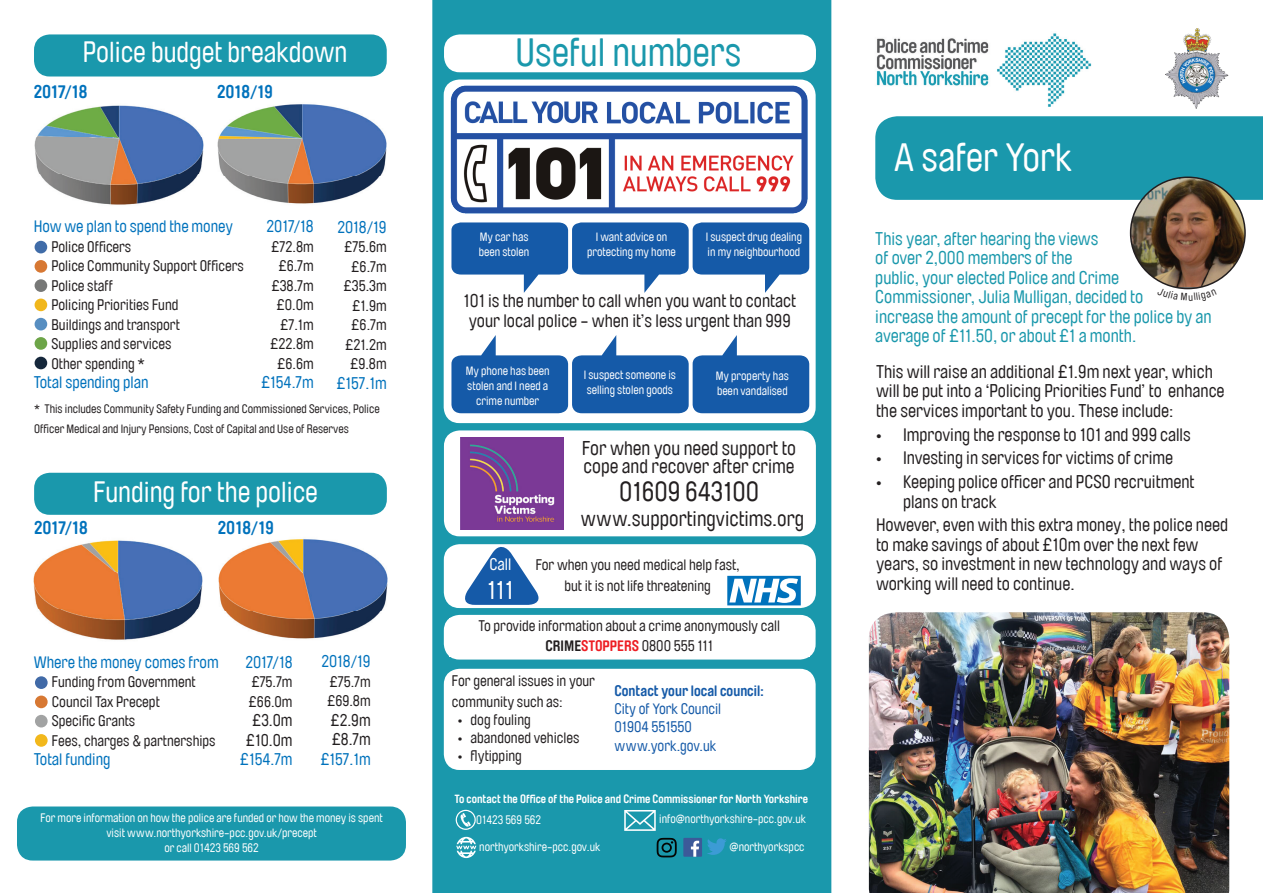
<style>
.page{position:relative;width:1263px;height:893px;background:#fff}
.page>*{position:absolute;margin:0;border:0;box-sizing:border-box;transform-origin:0 0}
.t1{font:39.45px "Brauer Neue";color:#1a98ac}
.t2{font:39.45px "Brauer Neue";color:#fff}
.t3{font:28.8px "Brauer Neue";color:#fff}
.t4{font:27px "Brauer Neue";color:#231f20}
.t5{font:25.5px "Brauer Neue";color:#fff}
.t6{font:21px "Brauer Neue";color:#231f20}
.t7{font:19.5px/18px "Brauer Neue";color:#231f20}
.t8{font:18px/19.5px "Brauer Neue";color:#231f20}
.t9{font:18px/19.5px "Brauer Neue";color:#1a98ac}
.t10{font:700 18px "Brauer Neue";color:#0072bc}
.t11{font:16.5px "Brauer Neue";color:#0072bc}
.t12{font:16.5px/19.5px "Brauer Neue";color:#231f20;text-align:center}
.t13{font:16.5px "Brauer Neue";color:#fff}
.t14{font:15px/19.5px "Brauer Neue";color:#231f20}
.t15{font:15px/18px "Brauer Neue";color:#155aa8}
.t16{font:700 15px "Brauer Neue";color:#155aa8}
.t17{font:12px/15px "Brauer Neue";color:#fff}
.t18{font:12px/20.4px "Brauer Neue";color:#231f20}
.t19{font:700 11.85px "Brauer Neue";color:#fff}
.s1{font-weight:700}
.s2{font-weight:700;color:#ed1d23}
</style>
<div class="page">
<img style="left:1165px;top:28px;width:64px;height:81px">
<div style="left:875px;top:116px;width:388px;height:84px;background:#1a98ac"></div>
<img style="left:876px;top:33px;width:216px;height:74px">
<div style="left:432px;top:0;width:399px;height:893px;background:#1a98ac"></div>
<div style="left:444px;top:34px;width:372px;height:38px;background:#fff;border-radius:16px"></div>
<div style="left:444px;top:80px;width:372px;height:343px;background:#fff;border-radius:16px"></div>
<svg style="left:451px;top:335px;width:358px;height:78px"></svg>
<img style="left:450px;top:85px;width:358px;height:129px">
<svg style="left:451px;top:222px;width:358px;height:71px"></svg>
<div style="left:444px;top:430px;width:372px;height:106px;background:#fff;border-radius:16px"></div>
<div style="left:444px;top:544px;width:372px;height:64px;background:#fff;border-radius:16px"></div>
<div style="left:444px;top:615px;width:372px;height:45px;background:#fff;border-radius:16px"></div>
<img style="left:461px;top:437px;width:102px;height:93px">
<svg style="left:458px;top:539px;width:87px;height:66px"></svg>
<div style="left:449px;top:618px;width:361px;height:39px;background:#fff"></div>
<div style="left:444px;top:669px;width:372px;height:101px;background:#fff;border-radius:16px"></div>
<div style="left:34px;top:34px;width:353px;height:43px;background:#1a98ac;border-radius:16px"></div>
<svg style="left:727px;top:576px;width:74px;height:29px"></svg>
<div style="left:34px;top:473px;width:353px;height:42px;background:#1a98ac;border-radius:16px"></div>
<div style="left:17px;top:806px;width:389px;height:54px;background:#1a98ac;border-radius:16px"></div>
<svg style="left:456px;top:810px;width:20px;height:20px"></svg>
<svg style="left:456px;top:837px;width:20px;height:21px"></svg>
<svg style="left:624px;top:810px;width:32px;height:21px"></svg>
<svg style="left:707px;top:838px;width:20px;height:17px"></svg>
<div style="left:683px;top:838px;width:19px;height:19px;background:#3c5a99"></div>
<svg style="left:691px;top:841px;width:8px;height:16px"></svg>
<svg style="left:657px;top:838px;width:20px;height:19px"></svg>
<div style="left:35px;top:241px;width:12px;height:12px;background:#406ca8;border-radius:50%"></div>
<div style="left:35px;top:260px;width:12px;height:13px;background:#d77833;border-radius:50%"></div>
<div style="left:35px;top:279px;width:12px;height:13px;background:#777877;border-radius:50%"></div>
<div style="left:35px;top:299px;width:12px;height:12px;background:#f1b71c;border-radius:50%"></div>
<div style="left:35px;top:318px;width:12px;height:12px;background:#578ec1;border-radius:50%"></div>
<div style="left:35px;top:337px;width:12px;height:13px;background:#6da548;border-radius:50%"></div>
<svg style="left:35px;top:105px;width:169px;height:100px"></svg>
<svg style="left:34px;top:540px;width:169px;height:100px"></svg>
<svg style="left:218px;top:539px;width:169px;height:100px"></svg>
<img style="left:1130px;top:177px;width:115px;height:110px">
<div style="left:35px;top:676px;width:13px;height:13px;background:#416aa7;border-radius:50%"></div>
<div style="left:35px;top:696px;width:13px;height:12px;background:#d77833;border-radius:50%"></div>
<div style="left:35px;top:715px;width:13px;height:12px;background:#a2a3a3;border-radius:50%"></div>
<div style="left:35px;top:734px;width:13px;height:13px;background:#f2b81c;border-radius:50%"></div>
<div style="left:35px;top:357px;width:12px;height:12px;background:#15273b;border-radius:50%"></div>
<svg style="left:217px;top:104px;width:169px;height:100px"></svg>
<img style="left:869px;top:612px;width:360px;height:281px">
<svg style="left:1172px;top:287px;width:32px;height:3px"></svg>
<h2 class="t3" style="left:83px;top:36px;width:266px">Police budget breakdown</h2>
<p class="t10" style="left:34px;top:81px;width:55px">2017/18</p>
<p class="t10" style="left:217px;top:82px;width:57px">2018/19</p>
<p class="t11" style="left:267px;top:217px;width:49px">2017/18</p>
<p class="t14" style="left:270px;top:237px;width:45px;text-align:right">£72.8m £6.7m £38.7m £0.0m £7.1m £22.8m £6.6m</p>
<p class="t11" style="left:261px;top:373px;width:54px">£154.7m</p>
<p class="t11" style="left:34px;top:217px;width:201px">How we plan to spend the money</p>
<p class="t14" style="left:51px;top:237px;width:194px">Police Officers<br>Police Community Support Officers<br>Police staff<br>Policing Priorities Fund<br>Buildings and transport<br>Supplies and services<br>Other spending *</p>
<p class="t11" style="left:34px;top:373px;width:116px">Total spending plan</p>
<p class="t11" style="left:337px;top:218px;width:51px">2018/19</p>
<p class="t14" style="left:344px;top:237px;width:45px;text-align:center">£75.6m £6.7m £35.3m £1.9m £6.7m £21.2m £9.8m</p>
<p class="t11" style="left:336px;top:374px;width:52px">£157.1m</p>
<p class="t18" style="left:34px;top:398px;width:347px">* This includes Community Safety Funding and Commissioned Services, Police<br>Officer Medical and Injury Pensions, Cost of Capital and Use of Reserves</p>
<h2 class="t3" style="left:93px;top:476px;width:226px">Funding for the police</h2>
<p class="t10" style="left:34px;top:517px;width:55px">2017/18</p>
<p class="t10" style="left:218px;top:518px;width:57px">2018/19</p>
<p class="t11" style="left:34px;top:653px;width:186px">Where the money comes from</p>
<p class="t14" style="left:52px;top:673px;width:165px">Funding from Government<br>Council Tax Precept<br>Specific Grants<br>Fees, charges &amp; partnerships</p>
<p class="t11" style="left:34px;top:750px;width:78px">Total funding</p>
<p class="t11" style="left:245px;top:653px;width:49px">2017/18</p>
<p class="t14" style="left:249px;top:673px;width:45px">£75.7m £66.0m</p>
<p class="t12" style="left:246px;top:711px;width:48px">£3.0m £10.0m</p>
<p class="t11" style="left:240px;top:750px;width:54px">£154.7m</p>
<p class="t11" style="left:321px;top:652px;width:51px">2018/19</p>
<p class="t14" style="left:327px;top:672px;width:45px">£75.7m £69.8m</p>
<p class="t12" style="left:331px;top:711px;width:42px;text-align:left">£2.9m £8.7m</p>
<p class="t11" style="left:320px;top:750px;width:52px">£157.1m</p>
<h1 class="t1" style="left:516px;top:30px;width:227px">Useful numbers</h1>
<p class="t17" style="left:479px;top:229px;width:52px">My car has been stolen</p>
<p class="t17" style="left:587px;top:229px;width:90px;text-align:center">I want advice on protecting my home</p>
<p class="t17" style="left:706px;top:229px;width:98px">I suspect drug dealing in my neighbourhood</p>
<p class="t8" style="left:464px;top:291px;width:334px;line-height:20.4px">101 is the number to call when you want to contact your local police - when it’s less urgent than 999</p>
<p class="t17" style="left:466px;top:363px;width:85px;text-align:center">My phone has been stolen and I need a crime number</p>
<p class="t17" style="left:584px;top:368px;width:94px">I suspect someone is selling stolen goods</p>
<p class="t17" style="left:716px;top:369px;width:75px">My property has been vandalised</p>
<h3 class="t7" style="left:582px;top:439px;width:215px">For when you need support to cope and recover after crime</h3>
<h3 class="t4" style="left:619px;top:476px;width:142px">01609 643100</h3>
<h3 class="t6" style="left:581px;top:507px;width:225px">www.supportingvictims.org</h3>
<p class="t13" style="left:489px;top:555px;width:23px">Call</p>
<h3 class="t5" style="left:487px;top:576px;width:28px">111</h3>
<p class="t14" style="left:536px;top:555px;width:206px;line-height:20.4px;text-align:center">For when you need medical help fast, but it is not life threatening</p>
<p class="t14" style="left:478px;top:615px;width:303px;line-height:20.4px;text-align:center">To provide information about a crime anonymously call<br><span class="s1">CRIME</span><span class="s2">STOPPERS</span> 0800 555 111</p>
<p class="t14" style="left:452px;top:671px;width:145px;line-height:20.4px">For general issues in your community such as:</p>
<p class="t14" style="left:458px;top:710px;width:74px">• dog fouling</p>
<p class="t14" style="left:458px;top:728px;width:123px">• abandoned vehicles</p>
<p class="t14" style="left:458px;top:746px;width:66px">• flytipping</p>
<p class="t16" style="left:614px;top:683px;width:151px">Contact your local council:</p>
<p class="t15" style="left:614px;top:700px;width:108px">City of York Council<br>01904 551550 www.york.gov.uk</p>
<p class="t19" style="left:455px;top:792px;width:355px">To contact the Office of the Police and Crime Commissioner for North Yorkshire</p>
<p class="t17" style="left:729px;top:840px;width:77px">@northyorkspcc</p>
<p class="t17" style="left:40px;top:810px;width:344px;text-align:center">For more information on how the police are funded or how the money is spent visit www.northyorkshire-pcc.gov.uk/precept<br>or call 01423 569 562</p>
<p class="t17" style="left:476px;top:813px;width:66px">01423 569 562</p>
<p class="t17" style="left:659px;top:811px;width:148px">info@northyorkshire-pcc.gov.uk</p>
<p class="t17" style="left:479px;top:840px;width:122px">northyorkshire-pcc.gov.uk</p>
<h1 class="t2" style="left:894px;top:135px;width:179px">A safer York</h1>
<p class="t9" style="left:875px;top:229px;width:338px">This year, after hearing the views<br>of over 2,000 members of the<br>public, your elected Police and Crime Commissioner, Julia Mulligan, decided to<br>increase the amount of precept for the police by an average of £11.50, or about £1 a month.</p>
<p class="t8" style="left:876px;top:362px;width:350px">This will raise an additional £1.9m next year, which will be put into a ‘Policing Priorities Fund’ to enhance the services important to you. These include:</p>
<p class="t8" style="left:876px;top:425px;width:316px">• Improving the response to 101 and 999 calls</p>
<p class="t8" style="left:876px;top:449px;width:299px">• Investing in services for victims of crime</p>
<p class="t8" style="left:903px;top:472px;width:293px;text-indent:-27px">• Keeping police officer and PCSO recruitment plans on track</p>
<p class="t8" style="left:876px;top:516px;width:354px">However, even with this extra money, the police need to make savings of about £10m over the next few years, so investment in new technology and ways of working will need to continue.</p>
</div>
